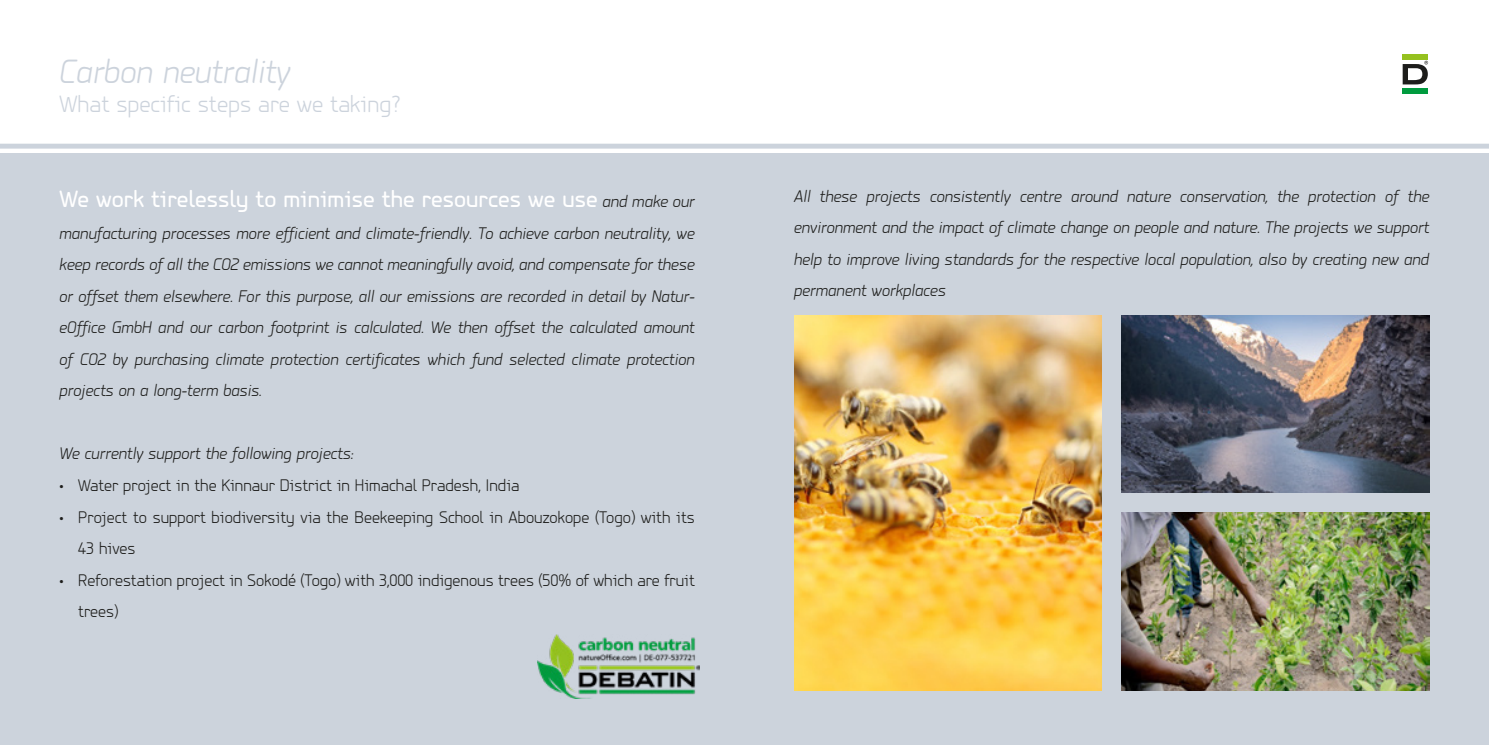
<style>
.page{position:relative;width:1489px;height:745px;background:#fff}
.page>*{position:absolute;margin:0;border:0;box-sizing:border-box;transform-origin:0 0}
.t1{font:italic 300 35px "PF Isotext Pro";color:#ccd3dc}
.t2{font:24.5px "PF Isotext Pro";color:#fff}
.t3{font:300 24.5px "PF Isotext Pro";color:#ccd3dc}
.t4{font:italic 300 17.5px/31.5px "PF Isotext Pro";color:#1d1d1b;text-align:justify}
.t5{font:300 17.5px/31.5px "PF Isotext Pro";color:#1d1d1b}
.s1{font-weight:300;font-style:italic;font-size:17.5px;color:#1d1d1b}
</style>
<div class="page">
<hr style="left:0;top:144px;width:1488px;height:4px;background:#ccd3dc">
<div style="left:0;top:153px;width:1488px;height:591px;background:#ccd3dc"></div>
<div style="left:1402px;top:89px;width:25px;height:5px;background:#009b3e"></div>
<div style="left:1402px;top:55px;width:25px;height:5px;background:#95c11f"></div>
<svg style="left:1402px;top:61px;width:25px;height:23px"></svg>
<img style="left:794px;top:315px;width:307px;height:375px">
<img style="left:1121px;top:315px;width:308px;height:177px">
<img style="left:1121px;top:512px;width:308px;height:178px">
<img style="left:537px;top:634px;width:162px;height:64px">
<h1 class="t1" style="left:60px;top:51px;width:233px">Carbon neutrality</h1>
<h2 class="t3" style="left:60px;top:90px;width:343px">What specific steps are we taking?</h2>
<h2 class="t2" style="left:60px;top:184px;width:636px">We work tirelessly to minimise the resources we use <span class="s1">and make our</span></h2>
<p class="t4" style="left:60px;top:217px;width:636px">manufacturing processes more efficient and climate-friendly. To achieve carbon neutrality, we keep records of all the CO2 emissions we cannot meaningfully avoid, and compensate for these or offset them elsewhere. For this purpose, all our emissions are recorded in detail by Natur&shy;eOffice GmbH and our carbon footprint is calculated. We then offset the calculated amount of CO2 by purchasing climate protection certificates which fund selected climate protection projects on a long-term basis.</p>
<p class="t4" style="left:60px;top:437px;width:295px">We currently support the following projects:</p>
<p class="t5" style="left:60px;top:469px;width:461px">• Water project in the Kinnaur District in Himachal Pradesh, India</p>
<p class="t5" style="left:78px;top:500px;width:618px;text-indent:-19px">• Project to support biodiversity via the Beekeeping School in Abouzokope (Togo) with its<br>43 hives</p>
<p class="t5" style="left:78px;top:563px;width:618px;text-indent:-19px">• Reforestation project in Sokodé (Togo) with 3,000 indigenous trees (50% of which are fruit trees)</p>
<p class="t4" style="left:794px;top:180px;width:636px">All these projects consistently centre around nature conservation, the protection of the environment and the impact of climate change on people and nature. The projects we support help to improve living standards for the respective local population, also by creating new and permanent workplaces</p>
</div>
